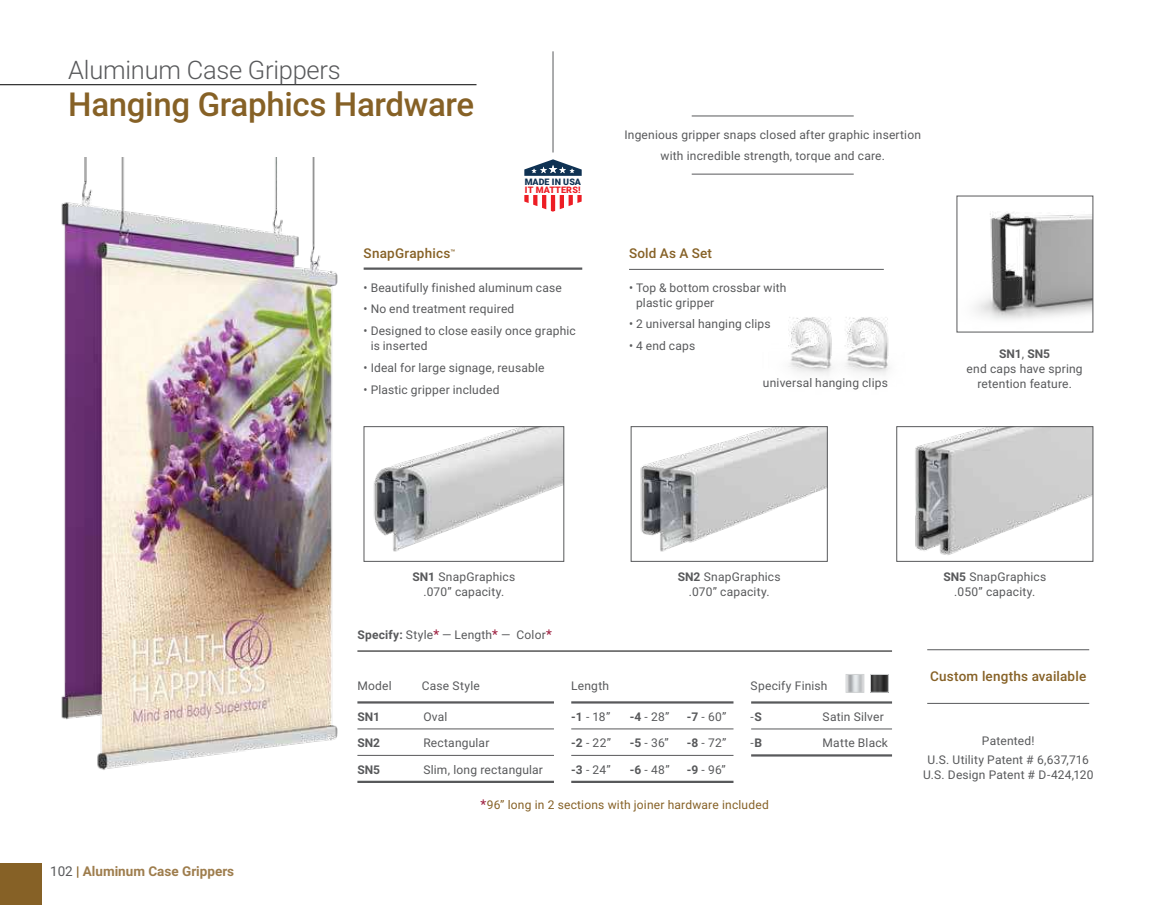
<style>
.page{position:relative;width:1161px;height:905px;background:#fff}
.page>*{position:absolute;margin:0;border:0;box-sizing:border-box;transform-origin:0 0}
.t1{font:500 33px "Roboto";letter-spacing:-.01em;color:#866126}
.t2{font:300 25.5px "Roboto";letter-spacing:-.01em;color:#58595b}
.t3{font:500 13.5px "Roboto";letter-spacing:.015em;color:#866126}
.t4{font:700 13.5px "Roboto";color:#9e7d4d}
.t5{font:12px/15px "Roboto";letter-spacing:.015em;color:#58595b;text-align:center}
.t6{font:12px "Roboto";letter-spacing:.015em;color:#866126}
.t7{font:700 12px "Roboto";color:#58595b}
.t8{font:900 9px "Roboto";letter-spacing:.02em;color:#ed1d24}
.t9{font:900 9px "Roboto";letter-spacing:.005em;color:#0f3253}
.s1{font-weight:700}
.s2{font-weight:400;color:#58595b}
.s3{color:#866126}
.s4{font-size:13.5px;color:#9b1b3c}
</style>
<div class="page">
<hr style="left:0;top:84px;width:477px;height:1px;background:#000">
<div style="left:0;top:863px;width:41px;height:41px;background:#866126"></div>
<hr style="left:364px;top:267px;width:218px;height:3px;background:#58595b">
<hr style="left:692px;top:116px;width:162px;height:1px;background:#58595b">
<hr style="left:692px;top:174px;width:162px;height:1px;background:#58595b">
<hr style="left:927px;top:649px;width:162px;height:1px;background:#58595b">
<hr style="left:927px;top:703px;width:162px;height:1px;background:#58595b">
<img style="left:61px;top:157px;width:277px;height:613px">
<img style="left:373px;top:428px;width:189px;height:124px">
<div style="left:364px;top:426px;width:200px;height:135px;border:1px solid #58595b"></div>
<img style="left:640px;top:428px;width:186px;height:124px">
<div style="left:631px;top:426px;width:197px;height:135px;border:1px solid #58595b"></div>
<img style="left:915px;top:428px;width:176px;height:127px">
<div style="left:896px;top:426px;width:197px;height:135px;border:1px solid #58595b"></div>
<hr style="left:357px;top:701px;width:197px;height:2px;background:#58595b">
<hr style="left:357px;top:728px;width:197px;height:1px;background:#58595b">
<hr style="left:357px;top:755px;width:197px;height:1px;background:#58595b">
<hr style="left:357px;top:780px;width:197px;height:3px;background:#58595b">
<hr style="left:571px;top:701px;width:163px;height:2px;background:#58595b">
<hr style="left:571px;top:728px;width:163px;height:1px;background:#58595b">
<hr style="left:571px;top:755px;width:163px;height:1px;background:#58595b">
<hr style="left:571px;top:780px;width:163px;height:3px;background:#58595b">
<img style="left:848px;top:676px;width:14px;height:14px">
<div style="left:846px;top:674px;width:18px;height:18px;border:1px solid #d1d3d4"></div>
<img style="left:872px;top:676px;width:15px;height:14px">
<div style="left:870px;top:674px;width:19px;height:18px;border:1px solid #d1d3d4"></div>
<hr style="left:751px;top:701px;width:141px;height:2px;background:#58595b">
<hr style="left:751px;top:728px;width:141px;height:1px;background:#58595b">
<hr style="left:751px;top:754px;width:141px;height:2px;background:#58595b">
<hr style="left:357px;top:650px;width:535px;height:1px;background:#000">
<hr style="left:629px;top:269px;width:255px;height:1px;background:#58595b">
<img style="left:788px;top:317px;width:15px;height:55px">
<img style="left:803px;top:317px;width:87px;height:58px">
<img style="left:975px;top:212px;width:116px;height:108px">
<hr style="left:553px;top:51px;width:1px;height:101px;background:#58595b">
<svg style="left:524px;top:195px;width:58px;height:17px"></svg>
<svg style="left:524px;top:159px;width:58px;height:17px"></svg>
<h2 class="t2" style="left:68px;top:60px;width:274px">Aluminum Case Grippers</h2>
<h1 class="t1" style="left:68px;top:92px;width:407px">Hanging Graphics Hardware</h1>
<p class="t9" style="left:525px;top:176px;width:58px">MADE IN USA</p>
<p class="t8" style="left:525px;top:185px;width:57px">IT MATTERS!</p>
<p class="t3" style="left:364px;top:247px;width:93px">SnapGraphics<sup>™</sup></p>
<p class="t5" style="left:364px;top:281px;width:200px">• Beautifully finished aluminum case</p>
<p class="t5" style="left:364px;top:302px;width:152px">• No end treatment required</p>
<p class="t5" style="left:371px;top:324px;width:207px;text-align:left;text-indent:-7px">• Designed to close easily once graphic is inserted</p>
<p class="t5" style="left:364px;top:361px;width:182px">• Ideal for large signage, reusable</p>
<p class="t5" style="left:364px;top:381px;width:137px">• Plastic gripper included</p>
<p class="t5" style="left:624px;top:125px;width:298px;line-height:21px">Ingenious gripper snaps closed after graphic insertion with incredible strength, torque and care.</p>
<p class="t3" style="left:629px;top:247px;width:85px">Sold As A Set</p>
<p class="t5" style="left:636px;top:281px;width:152px;text-align:left;text-indent:-7px">• Top &amp; bottom crossbar with plastic gripper</p>
<p class="t5" style="left:629px;top:317px;width:143px">• 2 universal hanging clips</p>
<p class="t5" style="left:629px;top:339px;width:68px">• 4 end caps</p>
<p class="t5" style="left:763px;top:376px;width:126px">universal hanging clips</p>
<p class="t5" style="left:967px;top:347px;width:118px"><span class="s1">SN1</span>, <span class="s1">SN5<br></span>end caps have spring retention feature.</p>
<p class="t5" style="left:412px;top:570px;width:104px"><span class="s1">SN1</span> SnapGraphics .070” capacity.</p>
<p class="t5" style="left:678px;top:570px;width:104px"><span class="s1">SN2</span> SnapGraphics .070” capacity.</p>
<p class="t5" style="left:943px;top:570px;width:104px"><span class="s1">SN5</span> SnapGraphics .050” capacity.</p>
<p class="t4" style="left:50px;top:865px;width:186px"><span class="s2">102</span> <span class="s3">|</span> Aluminum Case Grippers</p>
<p class="t5" style="left:357px;top:628px;width:196px"><span class="s1">Specify:</span> Style<span class="s4">*</span> — Length<span class="s4">*</span> — Color<span class="s4">*</span></p>
<p class="t5" style="left:357px;top:679px;width:36px">Model</p>
<p class="t5" style="left:422px;top:679px;width:59px">Case Style</p>
<p class="t7" style="left:357px;top:711px;width:24px">SN1</p>
<p class="t5" style="left:423px;top:710px;width:25px">Oval</p>
<p class="t7" style="left:357px;top:738px;width:24px">SN2</p>
<p class="t5" style="left:423px;top:736px;width:67px">Rectangular</p>
<p class="t7" style="left:357px;top:764px;width:24px">SN5</p>
<p class="t5" style="left:423px;top:762px;width:121px">Slim, long rectangular</p>
<p class="t5" style="left:571px;top:679px;width:39px">Length</p>
<p class="t5" style="left:571px;top:710px;width:41px"><span class="s1">-1</span> - 18”</p>
<p class="t5" style="left:630px;top:710px;width:41px"><span class="s1">-4</span> - 28”</p>
<p class="t5" style="left:687px;top:710px;width:41px"><span class="s1">-7</span> - 60”</p>
<p class="t5" style="left:571px;top:736px;width:41px"><span class="s1">-2</span> - 22”</p>
<p class="t5" style="left:630px;top:736px;width:41px"><span class="s1">-5</span> - 36”</p>
<p class="t5" style="left:687px;top:736px;width:41px"><span class="s1">-8</span> - 72”</p>
<p class="t5" style="left:571px;top:762px;width:41px"><span class="s1">-3</span> - 24”</p>
<p class="t5" style="left:630px;top:762px;width:41px"><span class="s1">-6</span> - 48”</p>
<p class="t5" style="left:687px;top:762px;width:41px"><span class="s1">-9</span> - 96”</p>
<p class="t5" style="left:751px;top:679px;width:78px">Specify Finish</p>
<p class="t5" style="left:751px;top:709px;width:13px">-<span class="s1">S</span></p>
<p class="t5" style="left:823px;top:709px;width:63px">Satin Silver</p>
<p class="t5" style="left:751px;top:736px;width:13px">-<span class="s1">B</span></p>
<p class="t5" style="left:823px;top:736px;width:67px">Matte Black</p>
<p class="t6" style="left:481px;top:799px;width:290px"><span class="s4">*</span>96” long in 2 sections with joiner hardware included</p>
<p class="t3" style="left:930px;top:670px;width:158px">Custom lengths available</p>
<p class="t5" style="left:928px;top:730px;width:163px;line-height:19px">Patented!<br>U.S. Utility Patent # 6,637,716</p>
<p class="t5" style="left:923px;top:766px;width:172px">U.S. Design Patent # D-424,120</p>
</div>
